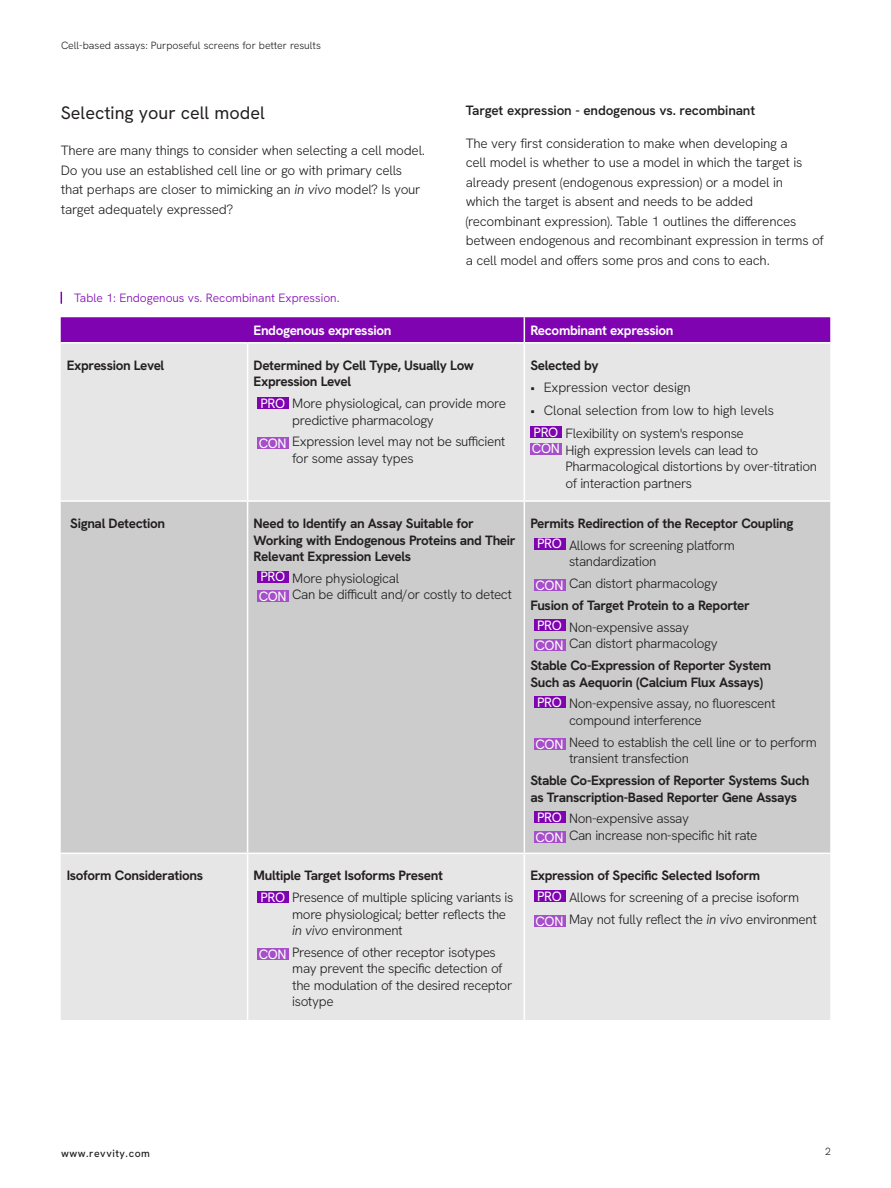
<style>
.page{position:relative;width:891px;height:1188px;background:#fff}
.page>*{position:absolute;margin:0;border:0;box-sizing:border-box;transform-origin:0 0}
.Sub_Head{font:18px "Hanken Grotesk";color:#231f20}
.Table_Body_Black{font:300 13.5px/16.5px "Hanken Grotesk";letter-spacing:-.025em;color:#231f20}
.Body_Copy{font:300 13.5px/19.5px "Hanken Grotesk";letter-spacing:-.015em;color:#231f20}
.Table_Body_Black-2{font:700 13.5px/16.5px "Hanken Grotesk";letter-spacing:-.025em;color:#231f20}
.Key_Bullet{font:300 13.5px/16.5px "Hanken Grotesk";letter-spacing:-.025em;color:#231f20}
.Table_Body_Black-3{font:13.5px "Hanken Grotesk";letter-spacing:-.025em;color:#fff}
.Paragraph_Title{font:600 13.5px "Hanken Grotesk";letter-spacing:-.01em;color:#231f20}
.Table_Head{font:700 13.5px "Hanken Grotesk";letter-spacing:-.025em;color:#fff}
.Captions{font:300 12px "Hanken Grotesk";color:#7f03b0}
.t1{font:300 10.5px "Hanken Grotesk";letter-spacing:-.005em;color:#231f20}
.t2{font:500 10.5px "Hanken Grotesk";letter-spacing:.05em;color:#231f20}
.s1{font-style:italic}
.s2{font-weight:400;color:#fff}
</style>
<div class="page">
<div style="left:61px;top:344px;width:769px;height:676px;background:#e6e6e6"></div>
<div style="left:61px;top:502px;width:769px;height:351px;background:#ccc"></div>
<div style="left:61px;top:317px;width:769px;height:25px;background:#7f03b0"></div>
<hr style="left:247px;top:344px;width:1px;height:156px;background:#fff">
<hr style="left:524px;top:344px;width:1px;height:156px;background:#fff">
<hr style="left:61px;top:500px;width:187px;height:2px;background:#fff">
<hr style="left:248px;top:500px;width:276px;height:2px;background:#fff">
<hr style="left:247px;top:502px;width:1px;height:351px;background:#fff">
<hr style="left:524px;top:500px;width:306px;height:2px;background:#fff">
<hr style="left:524px;top:502px;width:1px;height:351px;background:#fff">
<hr style="left:61px;top:853px;width:187px;height:1px;background:#fff">
<hr style="left:248px;top:853px;width:276px;height:1px;background:#fff">
<hr style="left:247px;top:854px;width:1px;height:166px;background:#fff">
<hr style="left:524px;top:853px;width:306px;height:1px;background:#fff">
<hr style="left:524px;top:854px;width:1px;height:166px;background:#fff">
<div style="left:257px;top:397px;width:32px;height:12px;background:#7f03b0"></div>
<div style="left:257px;top:437px;width:32px;height:12px;background:#a54fc8"></div>
<div style="left:530px;top:426px;width:32px;height:12px;background:#7f03b0"></div>
<div style="left:530px;top:443px;width:32px;height:12px;background:#a54fc8"></div>
<div style="left:257px;top:571px;width:32px;height:12px;background:#7f03b0"></div>
<div style="left:257px;top:590px;width:32px;height:12px;background:#a54fc8"></div>
<div style="left:534px;top:538px;width:32px;height:12px;background:#7f03b0"></div>
<div style="left:534px;top:579px;width:32px;height:12px;background:#a54fc8"></div>
<div style="left:534px;top:619px;width:32px;height:12px;background:#7f03b0"></div>
<div style="left:534px;top:639px;width:32px;height:12px;background:#a54fc8"></div>
<div style="left:534px;top:696px;width:32px;height:12px;background:#7f03b0"></div>
<div style="left:534px;top:738px;width:32px;height:12px;background:#a54fc8"></div>
<div style="left:534px;top:811px;width:32px;height:12px;background:#7f03b0"></div>
<div style="left:534px;top:831px;width:32px;height:12px;background:#a54fc8"></div>
<div style="left:257px;top:891px;width:32px;height:12px;background:#7f03b0"></div>
<div style="left:257px;top:948px;width:32px;height:12px;background:#a54fc8"></div>
<div style="left:534px;top:890px;width:32px;height:12px;background:#7f03b0"></div>
<div style="left:534px;top:915px;width:32px;height:12px;background:#a54fc8"></div>
<svg style="left:61px;top:292px;width:1px;height:12px"></svg>
<p class="t1" style="left:61px;top:39px;width:261px">Cell-based assays: Purposeful screens for better results</p>
<p class="Sub_Head" style="left:61px;top:101px;width:206px">Selecting your cell model</p>
<p class="Body_Copy" style="left:61px;top:141px;width:366px">There are many things to consider when selecting a cell model.<br>Do you use an established cell line or go with primary cells that perhaps are closer to mimicking an <span class="s1">in vivo</span> model? Is your target adequately expressed?</p>
<p class="Captions" style="left:74px;top:290px;width:267px">Table 1: Endogenous vs. Recombinant Expression.</p>
<p class="Paragraph_Title" style="left:466px;top:101px;width:291px">Target expression - endogenous vs. recombinant</p>
<p class="Body_Copy" style="left:466px;top:133px;width:360px">The very first consideration to make when developing a<br>cell model is whether to use a model in which the target is already present (endogenous expression) or a model in<br>which the target is absent and needs to be added (recombinant expression). Table 1 outlines the differences between endogenous and recombinant expression in terms of a cell model and offers some pros and cons to each.</p>
<p class="Table_Head" style="left:254px;top:322px;width:139px">Endogenous expression</p>
<p class="Table_Head" style="left:530px;top:322px;width:145px">Recombinant expression</p>
<p class="Table_Body_Black-2" style="left:67px;top:357px;width:99px">Expression Level</p>
<p class="Table_Body_Black-2" style="left:254px;top:357px;width:222px">Determined by Cell Type, Usually Low<br>Expression Level</p>
<p class="Table_Body_Black-3" style="left:260px;top:395px;width:26px">PRO</p>
<p class="Table_Body_Black" style="left:292px;top:395px;width:215px">More physiological, can provide more predictive pharmacology</p>
<p class="Table_Body_Black-3" style="left:259px;top:435px;width:30px">CON</p>
<p class="Table_Body_Black" style="left:292px;top:433px;width:215px">Expression level may not be sufficient for some assay types</p>
<p class="Table_Body_Black-2" style="left:70px;top:515px;width:96px">Signal Detection</p>
<p class="Table_Body_Black-2" style="left:254px;top:515px;width:264px">Need to Identify an Assay Suitable for<br>Working with Endogenous Proteins and Their<br>Relevant Expression Levels</p>
<p class="Table_Body_Black-3" style="left:260px;top:568px;width:26px">PRO</p>
<p class="Table_Body_Black" style="left:292px;top:570px;width:108px">More physiological</p>
<p class="Table_Body_Black-3" style="left:259px;top:588px;width:30px">CON</p>
<p class="Table_Body_Black" style="left:292px;top:586px;width:221px">Can be difficult and/or costly to detect</p>
<p class="Table_Body_Black-2" style="left:67px;top:867px;width:138px">Isoform Considerations</p>
<p class="Table_Body_Black-2" style="left:254px;top:867px;width:191px">Multiple Target Isoforms Present</p>
<p class="Table_Body_Black-3" style="left:260px;top:889px;width:26px">PRO</p>
<p class="Table_Body_Black" style="left:292px;top:889px;width:223px">Presence of multiple splicing variants is more physiological; better reflects the <span class="s1">in vivo</span> environment</p>
<p class="Table_Body_Black-3" style="left:259px;top:945px;width:30px">CON</p>
<p class="Table_Body_Black" style="left:292px;top:944px;width:222px">Presence of other receptor isotypes may prevent the specific detection of the modulation of the desired receptor isotype</p>
<p class="Table_Body_Black-2" style="left:530px;top:357px;width:70px">Selected by</p>
<p class="Body_Copy" style="left:530px;top:377px;width:162px">• Expression vector design</p>
<p class="Body_Copy" style="left:530px;top:400px;width:245px">• Clonal selection from low to high levels</p>
<p class="Table_Body_Black-3" style="left:534px;top:423px;width:26px">PRO</p>
<p class="Key_Bullet" style="left:566px;top:425px;width:180px">Flexibility on system's response</p>
<p class="Table_Body_Black" style="left:532px;top:441px;width:228px"><span class="s2">CON</span> High expression levels can lead to</p>
<p class="Key_Bullet" style="left:566px;top:458px;width:253px">Pharmacological distortions by over‑titration of interaction partners</p>
<p class="Table_Body_Black-2" style="left:530px;top:515px;width:265px">Permits Redirection of the Receptor Coupling</p>
<p class="Table_Body_Black-3" style="left:537px;top:535px;width:26px">PRO</p>
<p class="Table_Body_Black" style="left:569px;top:537px;width:168px">Allows for screening platform standardization</p>
<p class="Table_Body_Black-3" style="left:535px;top:577px;width:30px">CON</p>
<p class="Table_Body_Black" style="left:569px;top:575px;width:150px">Can distort pharmacology</p>
<p class="Table_Body_Black-2" style="left:530px;top:597px;width:221px">Fusion of Target Protein to a Reporter</p>
<p class="Table_Body_Black-3" style="left:537px;top:617px;width:26px">PRO</p>
<p class="Table_Body_Black" style="left:569px;top:619px;width:122px">Non-expensive assay</p>
<p class="Table_Body_Black-3" style="left:535px;top:637px;width:30px">CON</p>
<p class="Table_Body_Black" style="left:569px;top:635px;width:150px">Can distort pharmacology</p>
<p class="Table_Body_Black-2" style="left:530px;top:657px;width:242px">Stable Co-Expression of Reporter System<br>Such as Aequorin (Calcium Flux Assays)</p>
<p class="Table_Body_Black-3" style="left:537px;top:694px;width:26px">PRO</p>
<p class="Table_Body_Black" style="left:569px;top:695px;width:208px">Non-expensive assay, no fluorescent compound interference</p>
<p class="Table_Body_Black-3" style="left:535px;top:735px;width:30px">CON</p>
<p class="Table_Body_Black" style="left:569px;top:734px;width:249px">Need to establish the cell line or to perform transient transfection</p>
<p class="Table_Body_Black-2" style="left:530px;top:772px;width:281px">Stable Co-Expression of Reporter Systems Such as Transcription-Based Reporter Gene Assays</p>
<p class="Table_Body_Black-3" style="left:537px;top:809px;width:26px">PRO</p>
<p class="Table_Body_Black" style="left:569px;top:810px;width:122px">Non-expensive assay</p>
<p class="Table_Body_Black-3" style="left:535px;top:828px;width:30px">CON</p>
<p class="Table_Body_Black" style="left:569px;top:827px;width:190px">Can increase non-specific hit rate</p>
<p class="Table_Body_Black-2" style="left:530px;top:867px;width:231px">Expression of Specific Selected Isoform</p>
<p class="Table_Body_Black-3" style="left:537px;top:887px;width:26px">PRO</p>
<p class="Table_Body_Black" style="left:569px;top:889px;width:232px">Allows for screening of a precise isoform</p>
<p class="Table_Body_Black-3" style="left:535px;top:912px;width:30px">CON</p>
<p class="Table_Body_Black" style="left:569px;top:911px;width:249px">May not fully reflect the <span class="s1">in vivo</span> environment</p>
<p class="t2" style="left:61px;top:1147px;width:90px">www.revvity.com</p>
<p class="t1" style="left:825px;top:1145px;width:7px">2</p>
</div>
